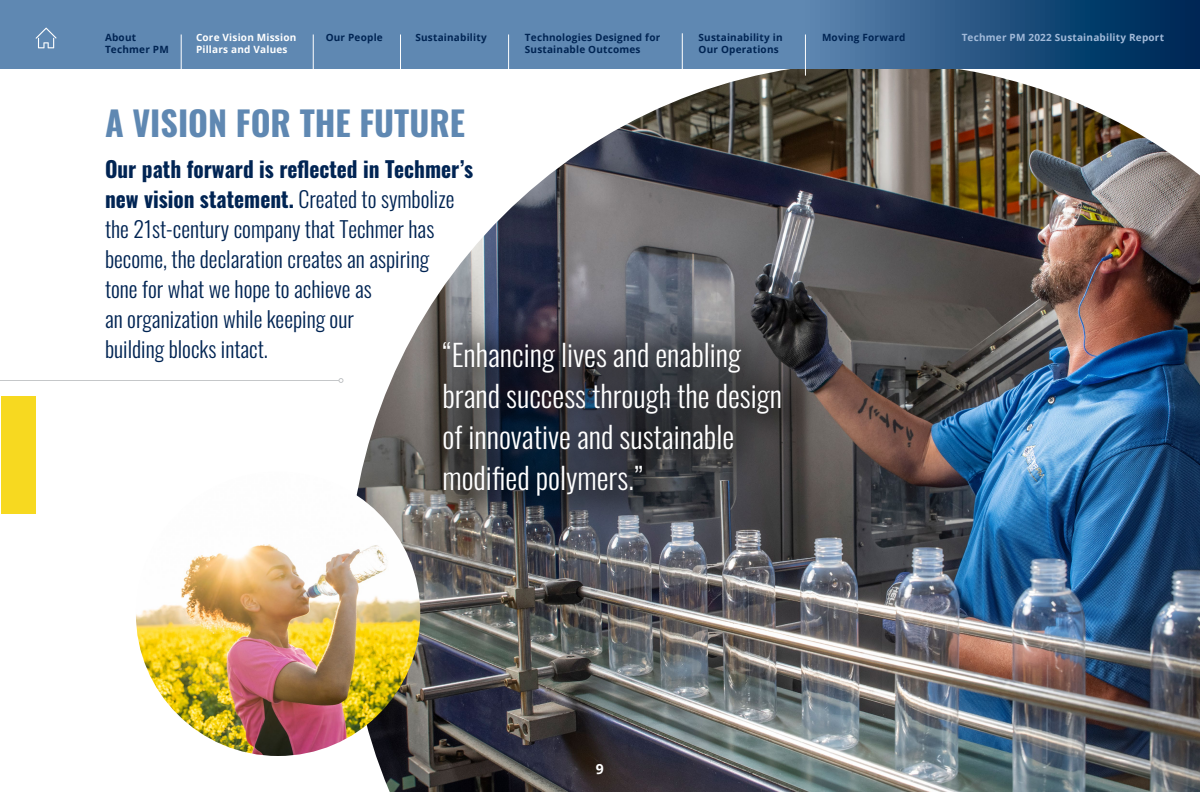
<style>
.page{position:relative;width:1200px;height:792px;background:#fff}
.page>*{position:absolute;margin:0;border:0;box-sizing:border-box;transform-origin:0 0}
.t1{font:700 34px "Oswald";color:#5f88b2}
.t2{font:300 29.9px/41.1px "Oswald";color:#fff}
.t3{font:300 22px/30px "Oswald";color:#002453}
.t4{font:700 14px "Open Sans";color:#fff}
.t5{font:700 10px/12px "Open Sans";letter-spacing:.02em;color:#002453}
.t6{font:700 10px/12px "Open Sans";letter-spacing:.02em;color:#fff}
.t7{font:700 10px "Open Sans";letter-spacing:.02em;color:#a2bad9}
.s1{font-weight:700}
</style>
<div class="page">
<img style="left:350px;top:69px;width:850px;height:723px">
<div style="left:1px;top:396px;width:35px;height:118px;background:#f7d920"></div>
<hr style="left:0;top:380px;width:339px;height:1px;background:#c5c7c9">
<svg style="left:338px;top:378px;width:6px;height:5px"></svg>
<div style="left:413px;top:312px;width:408px;height:224px;background:#000;opacity:.48"></div>
<img style="left:136px;top:472px;width:284px;height:284px;border-radius:142px">
<svg style="left:0;top:0;width:1200px;height:69px;background:#4b76a1"></svg>
<svg style="left:36px;top:28px;width:21px;height:20px"></svg>
<hr style="left:181px;top:34px;width:1px;height:42px;background:#fff">
<hr style="left:313px;top:34px;width:1px;height:42px;background:#fff">
<hr style="left:400px;top:34px;width:1px;height:42px;background:#fff">
<hr style="left:508px;top:34px;width:1px;height:42px;background:#fff">
<hr style="left:682px;top:33px;width:1px;height:41px;background:#fff">
<hr style="left:805px;top:34px;width:1px;height:42px;background:#fff">
<p class="t5" style="left:326px;top:31px;width:59px">Our People</p>
<p class="t5" style="left:699px;top:31px;width:86px">Sustainability in</p>
<p class="t5" style="left:822px;top:31px;width:85px">Moving Forward</p>
<p class="t7" style="left:962px;top:31px;width:204px">Techmer PM 2022 Sustainability Report</p>
<p class="t5" style="left:699px;top:43px;width:82px">Our Operations</p>
<p class="t5" style="left:105px;top:32px;width:65px">About<br>Techmer PM</p>
<p class="t6" style="left:196px;top:32px;width:102px">Core Vision Mission<br>Pillars and Values</p>
<p class="t5" style="left:416px;top:32px;width:73px">Sustainability</p>
<p class="t5" style="left:525px;top:32px;width:137px">Technologies Designed for<br>Sustainable Outcomes</p>
<h1 class="t1" style="left:105px;top:106px;width:361px">A VISION FOR THE FUTURE</h1>
<p class="t3" style="left:105px;top:151px;width:370px"><span class="s1">Our path forward is reflected in Techmer’s new vision statement.</span> Created to symbolize the 21st-century company that Techmer has become, the declaration creates an aspiring<br>tone for what we hope to achieve as<br>an organization while keeping our<br>building blocks intact.</p>
<h2 class="t2" style="left:442px;top:331px;width:341px">“Enhancing lives and enabling brand success through the design of innovative and sustainable modified polymers.”</h2>
<p class="t4" style="left:596px;top:759px;width:9px">9</p>
</div>
